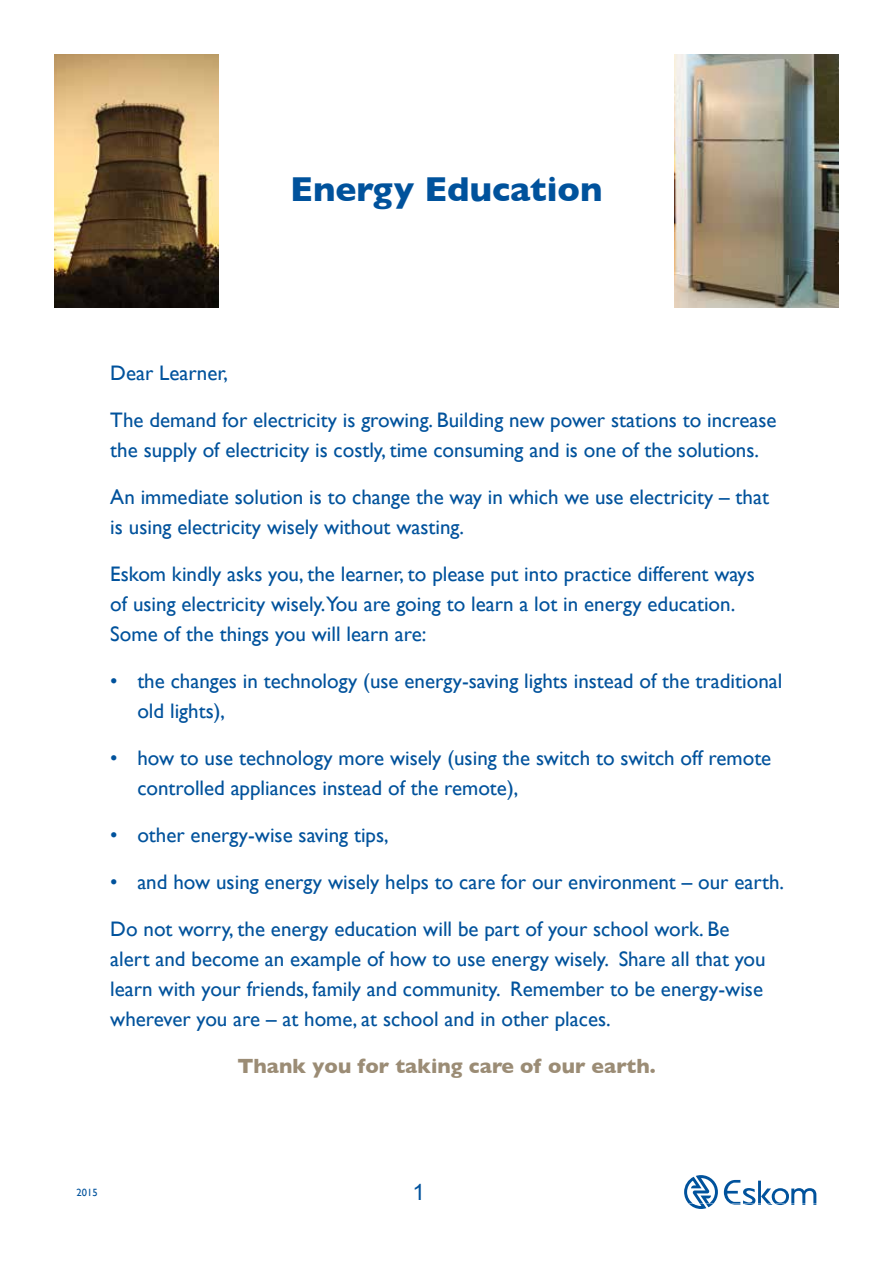
<style>
.page{position:relative;width:893px;height:1263px;background:#fff}
.page>*{position:absolute;margin:0;border:0;box-sizing:border-box;transform-origin:0 0}
.t1{font:700 35.25px "Gill Sans";color:#00529c}
.t2{font:22.5px "Arial";color:#00529c}
.t3{font:21px/30px "Gill Sans";color:#00529c}
.t4{font:700 21px "Gill Sans";color:#9b8c75}
.t5{font:10.5px "Gill Sans";color:#00529c}
</style>
<div class="page">
<svg style="left:684px;top:1175px;width:132px;height:34px"></svg>
<img style="left:674px;top:54px;width:165px;height:254px">
<img style="left:54px;top:54px;width:165px;height:254px">
<h1 class="t1" style="left:290px;top:161px;width:314px">Energy Education</h1>
<p class="t3" style="left:110px;top:358px;width:119px">Dear Learner,</p>
<p class="t3" style="left:110px;top:405px;width:668px">The demand for electricity is growing. Building new power stations to increase the supply of electricity is costly, time consuming and is one of the solutions.</p>
<p class="t3" style="left:110px;top:482px;width:660px">An immediate solution is to change the way in which we use electricity – that is using electricity wisely without wasting.</p>
<p class="t3" style="left:110px;top:559px;width:646px">Eskom kindly asks you, the learner, to please put into practice different ways of using electricity wisely.You are going to learn a lot in energy education.<br>Some of the things you will learn are:</p>
<p class="t3" style="left:137px;top:666px;width:647px;text-indent:-27px">• the changes in technology (use energy-saving lights instead of the traditional old lights),</p>
<p class="t3" style="left:137px;top:743px;width:635px;text-indent:-27px">• how to use technology more wisely (using the switch to switch off remote controlled appliances instead of the remote),</p>
<p class="t3" style="left:110px;top:820px;width:280px">• other energy-wise saving tips,</p>
<p class="t3" style="left:110px;top:867px;width:675px">• and how using energy wisely helps to care for our environment – our earth.</p>
<p class="t3" style="left:110px;top:914px;width:657px">Do not worry, the energy education will be part of your school work. Be alert and become an example of how to use energy wisely. Share all that you learn with your friends, family and community. Remember to be energy-wise wherever you are – at home, at school and in other places.</p>
<p class="t4" style="left:237px;top:1049px;width:420px">Thank you for taking care of our earth.</p>
<p class="t5" style="left:77px;top:1186px;width:22px">2015</p>
<p class="t2" style="left:413px;top:1177px;width:14px">1</p>
</div>
